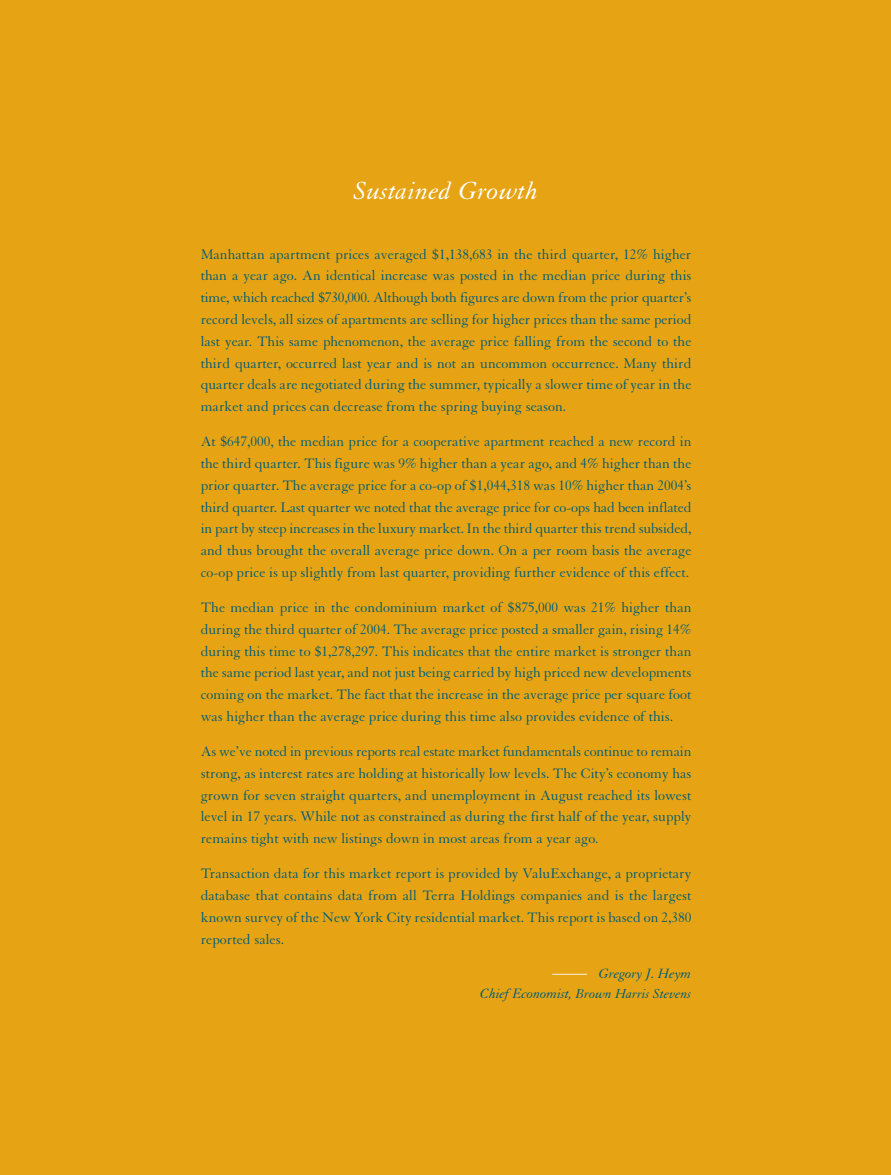
<style>
.page{position:relative;width:891px;height:1175px;background:#fff}
.page>*{position:absolute;margin:0;border:0;box-sizing:border-box;transform-origin:0 0}
.t1{font:italic 27px "Granjon";letter-spacing:.015em;color:#fff}
.t2{font:15px/21.8px "Granjon";color:#005b75;text-align:justify}
.t3{font:italic 14.7px "Granjon";color:#005b75}
.t4{font:italic 14.25px "Granjon";color:#005b75}
.s1{font-family:"Minion"}
.s2{font-size:14.7px}
</style>
<div class="page">
<div style="left:0;top:0;width:891px;height:1174px;background:#e6a414"></div>
<hr style="left:552px;top:974px;width:35px;height:1px;background:#f8f0e1">
<h1 class="t1" style="left:354px;top:182px;width:186px">Sustained Growth</h1>
<p class="t2" style="left:201px;top:244px;width:492px">Manhattan apartment prices averaged <span class="s1">$</span>1,138,683 in the third quarter, 12% higher than a year ago. An identical increase was posted in the median price during this time, which reached <span class="s1">$</span>730,000. Although both figures are down from the prior quarter’s record levels, all sizes of apartments are selling for higher prices than the same period last year. This same phenomenon, the average price falling from the second to the third quarter, occurred last year and is not an uncommon occurrence. Many third quarter deals are negotiated during the summer, typically a slower time of year in the market and prices can decrease from the spring buying season.</p>
<p class="t2" style="left:201px;top:432px;width:492px">At <span class="s1">$</span>647,000, the median price for a cooperative apartment reached a new record in the third quarter. This figure was 9% higher than a year ago, and 4% higher than the prior quarter. The average price for a co-op of <span class="s1">$</span>1,044,318 was 10% higher than 2004’s third quarter. Last quarter we noted that the average price for co-ops had been inflated in part by steep increases in the luxury market. In the third quarter this trend subsided, and thus brought the overall average price down. On a per room basis the average co-op price is up slightly from last quarter, providing further evidence of this effect.</p>
<p class="t2" style="left:201px;top:598px;width:492px">The median price in the condominium market of <span class="s1">$</span>875,000 was 21% higher than during the third quarter of 2004. The average price posted a smaller gain, rising 14% during this time to <span class="s1">$</span>1,278,297. This indicates that the entire market is stronger than the same period last year, and not just being carried by high priced new developments coming on the market. The fact that the increase in the average price per square foot was higher than the average price during this time also provides evidence of this.</p>
<p class="t2" style="left:201px;top:742px;width:492px">As we’ve noted in previous reports real estate market fundamentals continue to remain strong, as interest rates are holding at historically low levels. The City’s economy has grown for seven straight quarters, and unemployment in August reached its lowest level in 17 years. While not as constrained as during the first half of the year, supply remains tight with new listings down in most areas from a year ago.</p>
<p class="t2" style="left:201px;top:864px;width:492px">Transaction data for this market report is provided by ValuExchange, a proprietary database that contains data from all Terra Holdings companies and is the largest known survey of the New York City residential market. This report is based on 2,380 reported sales.</p>
<p class="t3" style="left:599px;top:968px;width:94px">Gregory J. Heym</p>
<p class="t4" style="left:480px;top:988px;width:213px"><span class="s2">Chief Economist</span>, Brown Harris Stevens</p>
</div>
